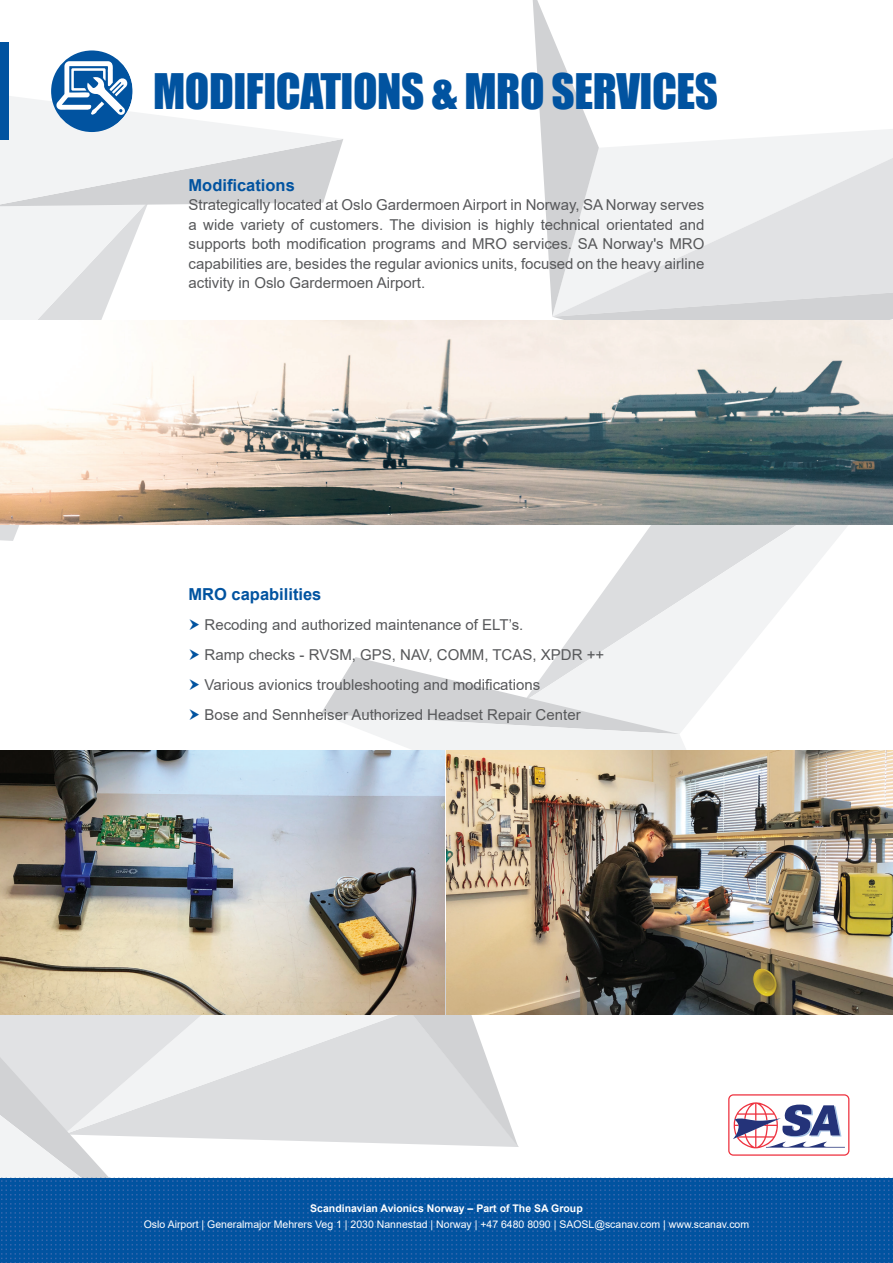
<style>
.page{position:relative;width:893px;height:1263px;background:#fff}
.page>*{position:absolute;margin:0;border:0;box-sizing:border-box;transform-origin:0 0}
.t1{font:45px "Impact";letter-spacing:-.01em;color:#0153a0}
.t2{font:700 16.5px "Arial";color:#0153a0}
.t3{font:15px/19.5px "Arial";color:#57585a;text-align:justify}
.t4{font:10.5px "Arial";color:#fff}
.t5{font:700 10.5px "Arial";color:#fff}
</style>
<div class="page">
<svg style="left:174px;top:1134px;width:345px;height:13px"></svg>
<svg style="left:174px;top:1015px;width:234px;height:119px;fill:#dcdddf"></svg>
<svg style="left:408px;top:880px;width:110px;height:267px"></svg>
<svg style="left:0;top:1015px;width:174px;height:163px"></svg>
<svg style="left:556px;top:525px;width:292px;height:189px"></svg>
<svg style="left:321px;top:657px;width:358px;height:57px"></svg>
<svg style="left:321px;top:714px;width:374px;height:166px;fill:#f2f3f4"></svg>
<img style="left:0;top:1178px;width:893px;height:85px">
<svg style="left:532px;top:0;width:361px;height:321px"></svg>
<svg style="left:0;top:206px;width:147px;height:326px;fill:#f2f3f4"></svg>
<div style="left:0;top:43px;width:9px;height:97px;background:#0153a0"></div>
<svg style="left:728px;top:1094px;width:121px;height:62px"></svg>
<svg style="left:0;top:50px;width:343px;height:156px"></svg>
<img style="left:0;top:750px;width:444px;height:265px">
<img style="left:446px;top:750px;width:447px;height:265px">
<img style="left:0;top:321px;width:893px;height:204px">
<h1 class="t1" style="left:153px;top:57px;width:566px">MODIFICATIONS &amp; MRO SERVICES</h1>
<p class="t2" style="left:189px;top:173px;width:108px">Modifications</p>
<p class="t3" style="left:189px;top:195px;width:517px">Strategically located at Oslo Gardermoen Airport in Norway, SA Norway serves a wide variety of customers. The division is highly technical orientated and supports both modification programs and MRO services. SA Norway's MRO capabilities are, besides the regular avionics units, focused on the heavy airline activity in Oslo Gardermoen Airport.</p>
<p class="t2" style="left:189px;top:583px;width:134px">MRO capabilities</p>
<p class="t3" style="left:205px;top:610px;width:401px;line-height:30px;text-align:left">Recoding and authorized maintenance of ELT’s.<br>Ramp checks - RVSM, GPS, NAV, COMM, TCAS, XPDR ++ Various avionics troubleshooting and modifications<br>Bose and Sennheiser Authorized Headset Repair Center</p>
<p class="t5" style="left:310px;top:1201px;width:274px">Scandinavian Avionics Norway – Part of The SA Group</p>
<p class="t4" style="left:144px;top:1217px;width:607px">Oslo Airport | Generalmajor Mehrers Veg 1 | 2030 Nannestad | Norway | +47 6480 8090 | SAOSL@scanav.com | www.scanav.com</p>
</div>
